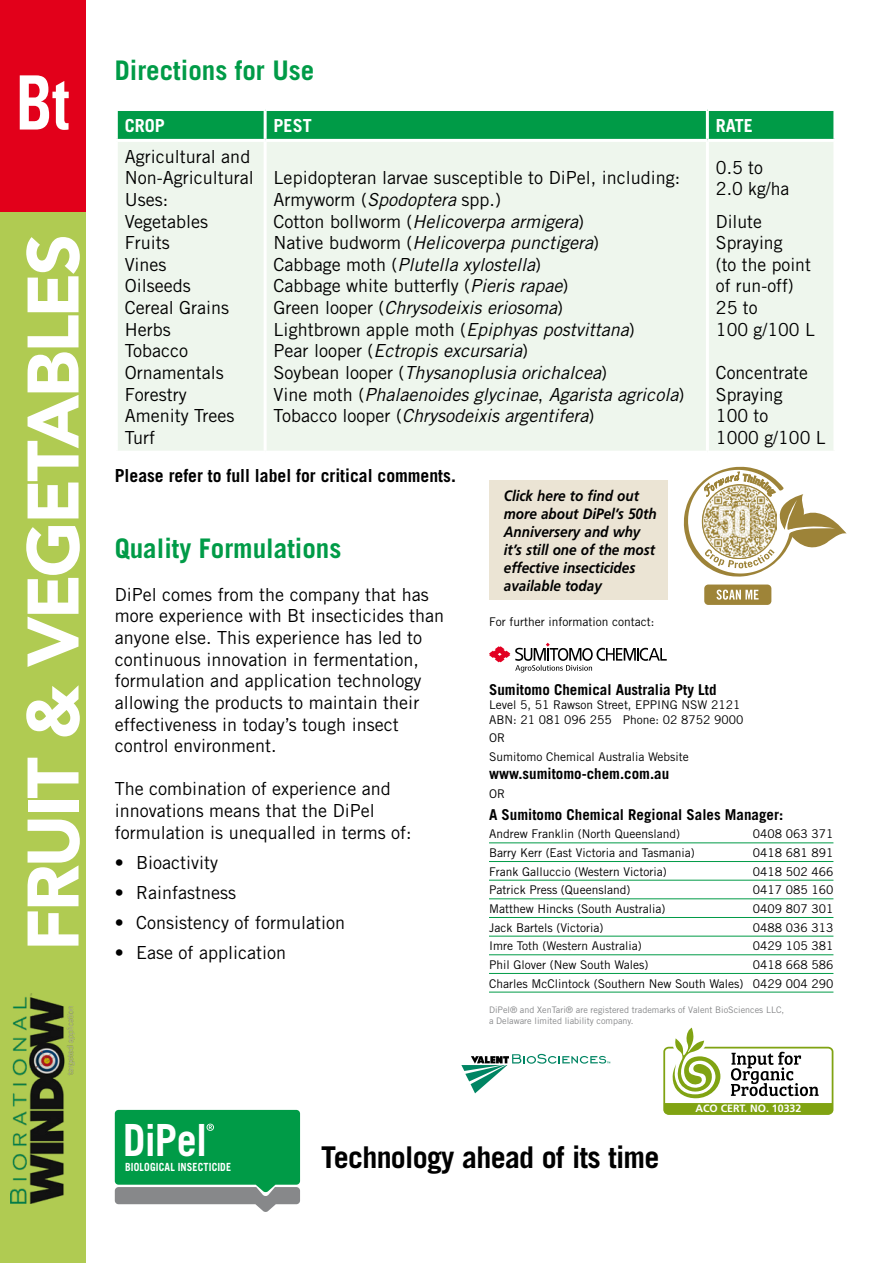
<style>
.page{position:relative;width:893px;height:1263px;background:#fff}
.page>*{position:absolute;margin:0;border:0;box-sizing:border-box;transform-origin:0 0}
.t1{font:700 condensed 75px "Univers";color:#fff;scale:.8 1}
.t2{font:900 72px "Avenir";letter-spacing:-.04em;color:#fff}
.t3{font:700 44.4px "Trade Gothic";color:#fff;scale:.9 1}
.t4{font:700 30px "Trade Gothic";letter-spacing:-.025em;color:#000}
.t5{font:700 27px "Trade Gothic";color:#009b47}
.t6{font:18px/21.6px "Trade Gothic";color:#000}
.t7{font:italic 18px/21.6px "Trade Gothic";color:#000}
.t8{font:700 18px "Trade Gothic";color:#000}
.t9{font:700 18px "Trade Gothic";color:#fff}
.t10{font:italic 700 15px/18px "Frutiger";color:#000;scale:.9 1}
.t11{font:700 15px "Trade Gothic";color:#000}
.t12{font:12px/18.6px "Trade Gothic";color:#000}
.t13{font:700 11.25px "Trade Gothic";letter-spacing:.01em;color:#fff;scale:.9 1}
.t14{font:700 10.65px "Frutiger";color:#fff}
.t15{font:9px/10.8px "Trade Gothic";color:#87888a}
.s1{font-style:normal}
.s2{font-size:42.6px}
</style>
<div class="page">
<svg style="left:461px;top:1054px;width:149px;height:39px"></svg>
<hr style="left:489px;top:843px;width:344px;height:1px;background:#009b47">
<hr style="left:489px;top:861px;width:344px;height:1px;background:#009b47">
<hr style="left:489px;top:880px;width:344px;height:1px;background:#009b47">
<hr style="left:489px;top:898px;width:344px;height:1px;background:#009b47">
<hr style="left:489px;top:917px;width:344px;height:1px;background:#009b47">
<hr style="left:489px;top:936px;width:344px;height:1px;background:#009b47">
<hr style="left:489px;top:954px;width:344px;height:1px;background:#009b47">
<hr style="left:489px;top:973px;width:344px;height:1px;background:#009b47">
<hr style="left:489px;top:992px;width:344px;height:1px;background:#009b47">
<svg style="left:489px;top:643px;width:178px;height:29px"></svg>
<div style="left:0;top:0;width:85px;height:213px;background:#e2001a"></div>
<div style="left:0;top:213px;width:85px;height:1050px;background:#b0cb52"></div>
<img style="left:11px;top:993px;width:63px;height:210px">
<div style="left:489px;top:480px;width:179px;height:120px;background:#ebe4d4"></div>
<svg style="left:115px;top:1110px;width:185px;height:102px;background:#2fa164"></svg>
<div style="left:118px;top:111px;width:715px;height:28px;background:#009b47"></div>
<div style="left:118px;top:142px;width:715px;height:309px;background:#eef6ed"></div>
<hr style="left:264px;top:111px;width:3px;height:28px;background:#fff">
<hr style="left:706px;top:111px;width:3px;height:28px;background:#fff">
<hr style="left:264px;top:142px;width:3px;height:309px;background:#fff">
<hr style="left:706px;top:142px;width:3px;height:309px;background:#fff">
<svg style="left:684px;top:467px;width:163px;height:110px"></svg>
<div style="left:704px;top:584px;width:67px;height:21px;background:#9e8438;border-radius:4px"></div>
<svg style="left:716px;top:590px;width:43px;height:10px"></svg>
<svg style="left:663px;top:1027px;width:170px;height:88px"></svg>
<h1 class="t1" style="left:16px;top:57px;width:68px">Bt</h1>
<h2 class="t2" style="left:-8px;top:951px;width:719px;rotate:-90deg">FRUIT &amp; VEGETABLES</h2>
<h3 class="t5" style="left:115px;top:54px;width:201px">Directions for Use</h3>
<p class="t9" style="left:125px;top:114px;width:42px">CROP</p>
<p class="t9" style="left:274px;top:114px;width:40px">PEST</p>
<p class="t9" style="left:716px;top:114px;width:39px">RATE</p>
<p class="t6" style="left:125px;top:145px;width:131px">Agricultural and<br>Non-Agricultural<br>Uses:<br>Vegetables<br>Fruits<br>Vines<br>Oilseeds<br>Cereal Grains<br>Herbs<br>Tobacco<br>Ornamentals<br>Forestry<br>Amenity Trees<br>Turf</p>
<p class="t7" style="left:274px;top:167px;width:412px"><span class="s1">Lepidopteran larvae susceptible to DiPel, including:<br>Armyworm (</span>Spodoptera <span class="s1">spp.)<br>Cotton bollworm (</span>Helicoverpa armigera<span class="s1">)<br>Native budworm (</span>Helicoverpa punctigera<span class="s1">)<br>Cabbage moth (</span>Plutella xylostella<span class="s1">)<br>Cabbage white butterfly (</span>Pieris rapae<span class="s1">)<br>Green looper (</span>Chrysodeixis eriosoma<span class="s1">)<br>Lightbrown apple moth (</span>Epiphyas postvittana<span class="s1">)<br>Pear looper (</span>Ectropis excursaria<span class="s1">)<br>Soybean looper (</span>Thysanoplusia orichalcea<span class="s1">)<br>Vine moth (</span>Phalaenoides glycinae<span class="s1">,</span> Agarista agricola<span class="s1">)<br>Tobacco looper (</span>Chrysodeixis argentifera<span class="s1">)</span></p>
<p class="t6" style="left:716px;top:156px;width:75px">0.5 to<br>2.0 kg/ha</p>
<p class="t6" style="left:716px;top:210px;width:100px">Dilute<br>Spraying<br>(to the point of run-off)<br>25 to<br>100 g/100 L</p>
<p class="t6" style="left:716px;top:361px;width:111px">Concentrate<br>Spraying<br>100 to<br>1000 g/100 L</p>
<p class="t8" style="left:115px;top:465px;width:343px">Please refer to full label for critical comments.</p>
<h3 class="t5" style="left:115px;top:531px;width:228px">Quality Formulations</h3>
<p class="t6" style="left:115px;top:583px;width:331px">DiPel comes from the company that has more experience with Bt insecticides than anyone else. This experience has led to continuous innovation in fermentation, formulation and application technology allowing the products to maintain their effectiveness in today’s tough insect control environment.</p>
<p class="t6" style="left:115px;top:778px;width:298px">The combination of experience and innovations means that the DiPel formulation is unequalled in terms of:</p>
<p class="t6" style="left:115px;top:851px;width:105px">• Bioactivity</p>
<p class="t6" style="left:115px;top:881px;width:123px">• Rainfastness</p>
<p class="t6" style="left:115px;top:911px;width:232px">• Consistency of formulation</p>
<p class="t6" style="left:115px;top:941px;width:173px">• Ease of application</p>
<p class="t10" style="left:504px;top:486px;width:171px">Click here to find out more about DiPel’s 50th<br>Anniversery and why it’s still one of the most effective insecticides available today</p>
<p class="t12" style="left:489px;top:612px;width:167px">For further information contact:</p>
<p class="t11" style="left:489px;top:680px;width:229px">Sumitomo Chemical Australia Pty Ltd</p>
<p class="t12" style="left:489px;top:697px;width:256px;line-height:14.4px">Level 5, 51 Rawson Street, EPPING NSW 2121<br>ABN: 21 081 096 255 Phone: 02 8752 9000</p>
<p class="t12" style="left:489px;top:728px;width:201px">OR<br>Sumitomo Chemical Australia Website</p>
<p class="t11" style="left:489px;top:764px;width:182px">www.sumitomo-chem.com.au</p>
<p class="t12" style="left:489px;top:784px;width:18px">OR</p>
<p class="t11" style="left:489px;top:805px;width:296px">A Sumitomo Chemical Regional Sales Manager:</p>
<p class="t12" style="left:489px;top:825px;width:193px">Andrew Franklin (North Queensland)</p>
<p class="t12" style="left:753px;top:825px;width:82px">0408 063 371</p>
<p class="t12" style="left:489px;top:843px;width:207px">Barry Kerr (East Victoria and Tasmania)</p>
<p class="t12" style="left:753px;top:843px;width:82px">0418 681 891</p>
<p class="t12" style="left:489px;top:862px;width:179px">Frank Galluccio (Western Victoria)</p>
<p class="t12" style="left:753px;top:862px;width:82px">0418 502 466</p>
<p class="t12" style="left:489px;top:881px;width:143px">Patrick Press (Queensland)</p>
<p class="t12" style="left:753px;top:881px;width:82px">0417 085 160</p>
<p class="t12" style="left:489px;top:899px;width:178px">Matthew Hincks (South Australia)</p>
<p class="t12" style="left:753px;top:899px;width:82px">0409 807 301</p>
<p class="t12" style="left:489px;top:918px;width:116px">Jack Bartels (Victoria)</p>
<p class="t12" style="left:753px;top:918px;width:82px">0488 036 313</p>
<p class="t12" style="left:489px;top:936px;width:154px">Imre Toth (Western Australia)</p>
<p class="t12" style="left:753px;top:936px;width:82px">0429 105 381</p>
<p class="t12" style="left:489px;top:955px;width:161px">Phil Glover (New South Wales)</p>
<p class="t12" style="left:489px;top:955px;width:346px;text-align:right">0418 668 586<br>Charles McClintock (Southern New South Wales) 0429 004 290</p>
<p class="t15" style="left:489px;top:1004px;width:297px">DiPel® and XenTari® are registered trademarks of Valent BioSciences LLC, a Delaware limited liability company.</p>
<p class="t14" style="left:695px;top:1102px;width:108px">ACO CERT. NO. 10332</p>
<h3 class="t3" style="left:123px;top:1112px;width:95px">D<span class="s2">i</span>Pel</h3>
<p class="t13" style="left:125px;top:1160px;width:119px">BIOLOGICAL INSECTICIDE</p>
<h3 class="t4" style="left:321px;top:1139px;width:340px">Technology ahead of its time</h3>
</div>
